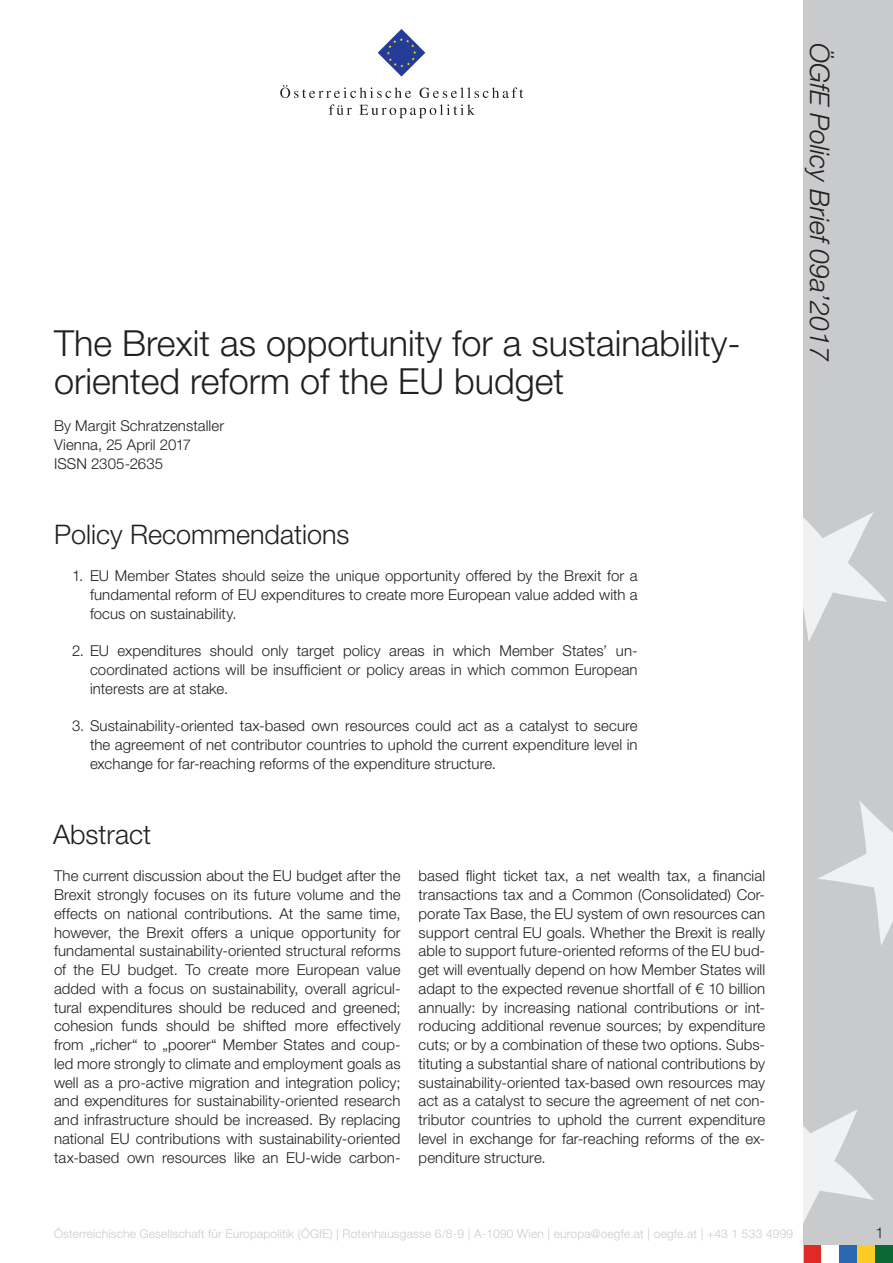
<style>
.page{position:relative;width:893px;height:1263px;background:#fff}
.page>*{position:absolute;margin:0;border:0;box-sizing:border-box;transform-origin:0 0}
.t1{font:300 36px/37.5px "Helvetica Neue LT Std";color:#231f20}
.Untertitel{font:300 27px "Helvetica Neue LT Std";color:#231f20}
.t2{font:italic 300 27px "Helvetica Neue LT Std";color:#231f20}
.Standard_Paragraph{font:300 15px/18.8px "Helvetica Neue LT Std";letter-spacing:.005em;color:#231f20;text-align:justify}
.t3{font:300 12px "Helvetica Neue LT Std";letter-spacing:.015em;color:#c9cacc}
</style>
<div class="page">
<div style="left:804px;top:0;width:89px;height:1263px;background:#c9cacc"></div>
<svg style="left:804px;top:512px;width:83px;height:130px"></svg>
<svg style="left:818px;top:801px;width:75px;height:144px"></svg>
<svg style="left:804px;top:1110px;width:70px;height:111px"></svg>
<svg style="left:378px;top:29px;width:47px;height:48px"></svg>
<svg style="left:280px;top:85px;width:131px;height:13px"></svg>
<svg style="left:420px;top:87px;width:103px;height:11px"></svg>
<svg style="left:329px;top:104px;width:23px;height:11px"></svg>
<svg style="left:359px;top:104px;width:116px;height:14px"></svg>
<div style="left:857px;top:1245px;width:18px;height:18px;background:#fecb26"></div>
<div style="left:839px;top:1245px;width:18px;height:18px;background:#2b68b3"></div>
<div style="left:804px;top:1245px;width:17px;height:18px;background:#de2b26"></div>
<div style="left:875px;top:1245px;width:18px;height:18px;background:#0b6936"></div>
<div style="left:821px;top:1245px;width:18px;height:18px;background:#fff"></div>
<p class="t1" style="left:54px;top:324px;width:688px">The Brexit as opportunity for a sustainability&shy;oriented reform of the EU budget</p>
<p class="Standard_Paragraph" style="left:54px;top:416px;width:172px">By Margit Schratzenstaller</p>
<p class="Standard_Paragraph" style="left:54px;top:435px;width:139px">Vienna, 25 April 2017</p>
<p class="Standard_Paragraph" style="left:54px;top:454px;width:111px">ISSN 2305-2635</p>
<p class="Untertitel" style="left:54px;top:518px;width:297px">Policy Recommendations</p>
<p class="Standard_Paragraph" style="left:90px;top:566px;width:549px;text-indent:-18px">1. EU Member States should seize the unique opportunity offered by the Brexit for a fundamental reform of EU expenditures to create more European value added with a focus on sustainability.</p>
<p class="Standard_Paragraph" style="left:90px;top:641px;width:549px;text-indent:-18px">2. EU expenditures should only target policy areas in which Member States’ un&shy;coordinated actions will be insufficient or policy areas in which common European interests are at stake.</p>
<p class="Standard_Paragraph" style="left:90px;top:716px;width:549px;text-indent:-18px">3. Sustainability-oriented tax-based own resources could act as a catalyst to secure the agreement of net contributor countries to uphold the current expenditure level in exchange for far-reaching reforms of the expenditure structure.</p>
<p class="Untertitel" style="left:53px;top:818px;width:100px">Abstract</p>
<p class="Standard_Paragraph" style="left:54px;top:866px;width:348px">The current discussion about the EU budget after the Brexit strongly focuses on its future volume and the effects on national contributions. At the same time, however, the Brexit offers a unique opportunity for fundamental sustainability-oriented structural reforms of the EU budget. To create more European value added with a focus on sustainability, overall agricul&shy;tural expenditures should be reduced and greened; cohesion funds should be shifted more effectively from „richer“ to „poorer“ Member States and coup&shy;led more strongly to climate and employment goals as well as a pro-active migration and integration policy; and expenditures for sustainability-oriented research and infrastructure should be increased. By replacing national EU contributions with sustainability-oriented tax-based own resources like an EU-wide carbon-</p>
<p class="Standard_Paragraph" style="left:419px;top:866px;width:348px">based flight ticket tax, a net wealth tax, a financial transactions tax and a Common (Consolidated) Cor&shy;porate Tax Base, the EU system of own resources can support central EU goals. Whether the Brexit is really able to support future-oriented reforms of the EU bud&shy;get will eventually depend on how Member States will adapt to the expected revenue shortfall of € 10 billion annually: by increasing national contributions or int&shy;roducing additional revenue sources; by expenditure cuts; or by a combination of these two options. Subs&shy;tituting a substantial share of national contributions by sustainability-oriented tax-based own resources may act as a catalyst to secure the agreement of net con&shy;tributor countries to uphold the current expenditure level in exchange for far-reaching reforms of the ex&shy;penditure structure.</p>
<h2 class="t2" style="left:836px;top:43px;width:320px;rotate:90deg">ÖGfE Policy Brief 09a’2017</h2>
<p class="t3" style="left:54px;top:1226px;width:741px">Österreichische Gesellschaft für Europapolitik (ÖGfE) | Rotenhausgasse 6/8-9 | A-1090 Wien | europa@oegfe.at | oegfe.at | +43 1 533 4999</p>
<p class="Standard_Paragraph" style="left:875px;top:1222px;width:10px">1</p>
</div>
